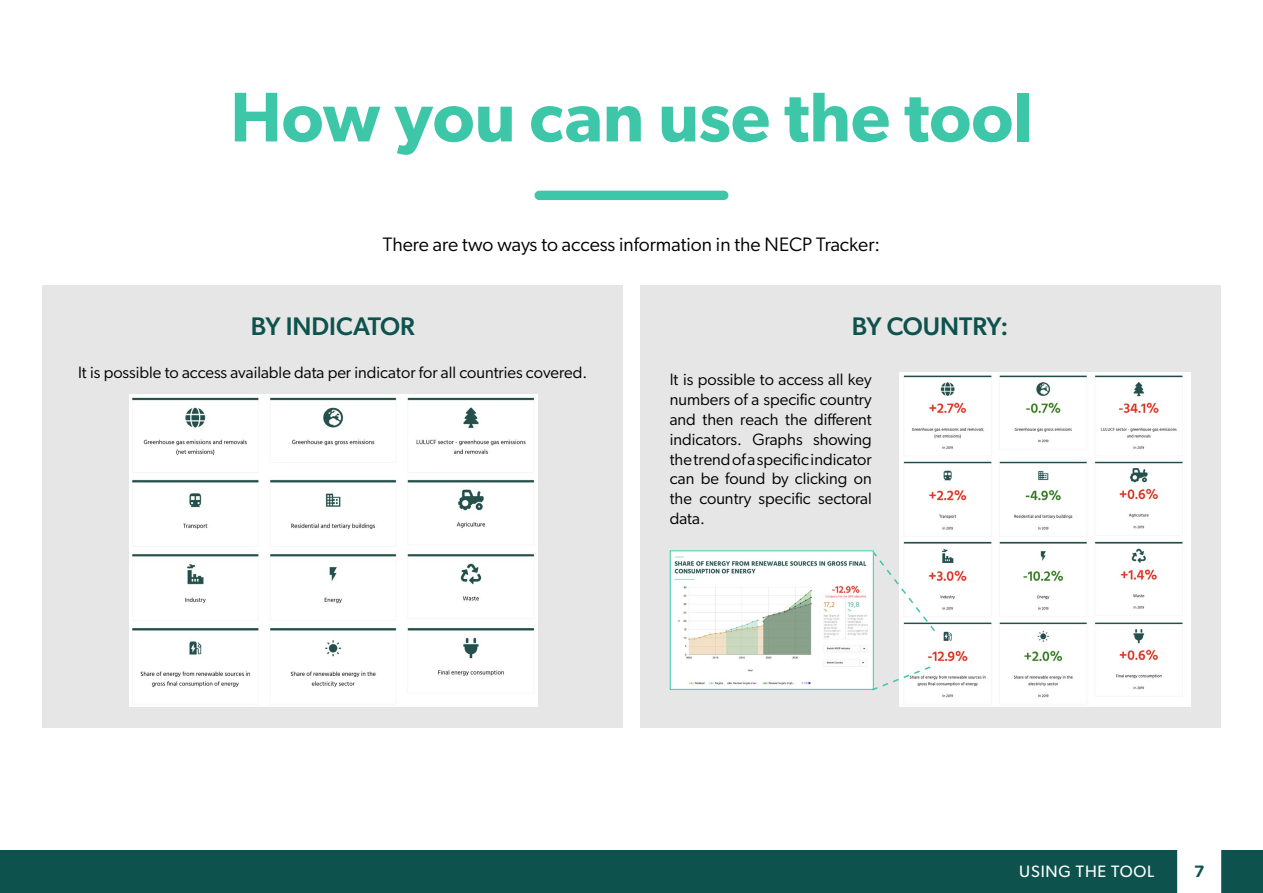
<style>
.page{position:relative;width:1263px;height:893px;background:#fff}
.page>*{position:absolute;margin:0;border:0;box-sizing:border-box;transform-origin:0 0}
.t1{font:600 70.5px "Gibson";color:#3dc7a8}
.t2{font:500 25.5px "Gibson";color:#0d524d}
.t3{font:19.5px "Gibson";color:#000}
.t4{font:16.5px/19.8px "Gibson";color:#000;text-align:justify}
.t5{font:16.5px "Gibson";letter-spacing:.05em;color:#fff}
.t6{font:600 16.5px "Gibson";color:#0d524d}
</style>
<div class="page">
<div style="left:0;top:850px;width:1263px;height:43px;background:#0d524d"></div>
<div style="left:1177px;top:850px;width:44px;height:43px;background:#fff"></div>
<div style="left:539px;top:191px;width:185px;height:9px;background:#3dc7a8"></div>
<div style="left:43px;top:285px;width:580px;height:442px;background:#e6e6e6"></div>
<div style="left:640px;top:285px;width:580px;height:442px;background:#e6e6e6"></div>
<img style="left:129px;top:394px;width:408px;height:312px">
<img style="left:899px;top:373px;width:292px;height:333px">
<svg style="left:874px;top:549px;width:62px;height:84px"></svg>
<img style="left:672px;top:552px;width:200px;height:136px">
<div style="left:670px;top:550px;width:204px;height:140px;border:1px solid #3dc7a8"></div>
<svg style="left:870px;top:665px;width:62px;height:27px"></svg>
<h1 class="t1" style="left:230px;top:75px;width:804px">How you can use the tool</h1>
<p class="t3" style="left:383px;top:232px;width:499px">There are two ways to access information in the NECP Tracker:</p>
<h2 class="t2" style="left:251px;top:311px;width:165px">BY INDICATOR</h2>
<p class="t4" style="left:78px;top:362px;width:511px">It is possible to access available data per indicator for all countries covered.</p>
<h2 class="t2" style="left:852px;top:311px;width:158px">BY COUNTRY:</h2>
<p class="t4" style="left:670px;top:370px;width:203px">It is possible to access all key numbers of a specific country and then reach the different indicators. Graphs showing the trend of a specific indicator can be found by clicking on the country specific sectoral data.</p>
<p class="t5" style="left:1019px;top:861px;width:136px">USING THE TOOL</p>
<p class="t6" style="left:1194px;top:861px;width:12px">7</p>
</div>
